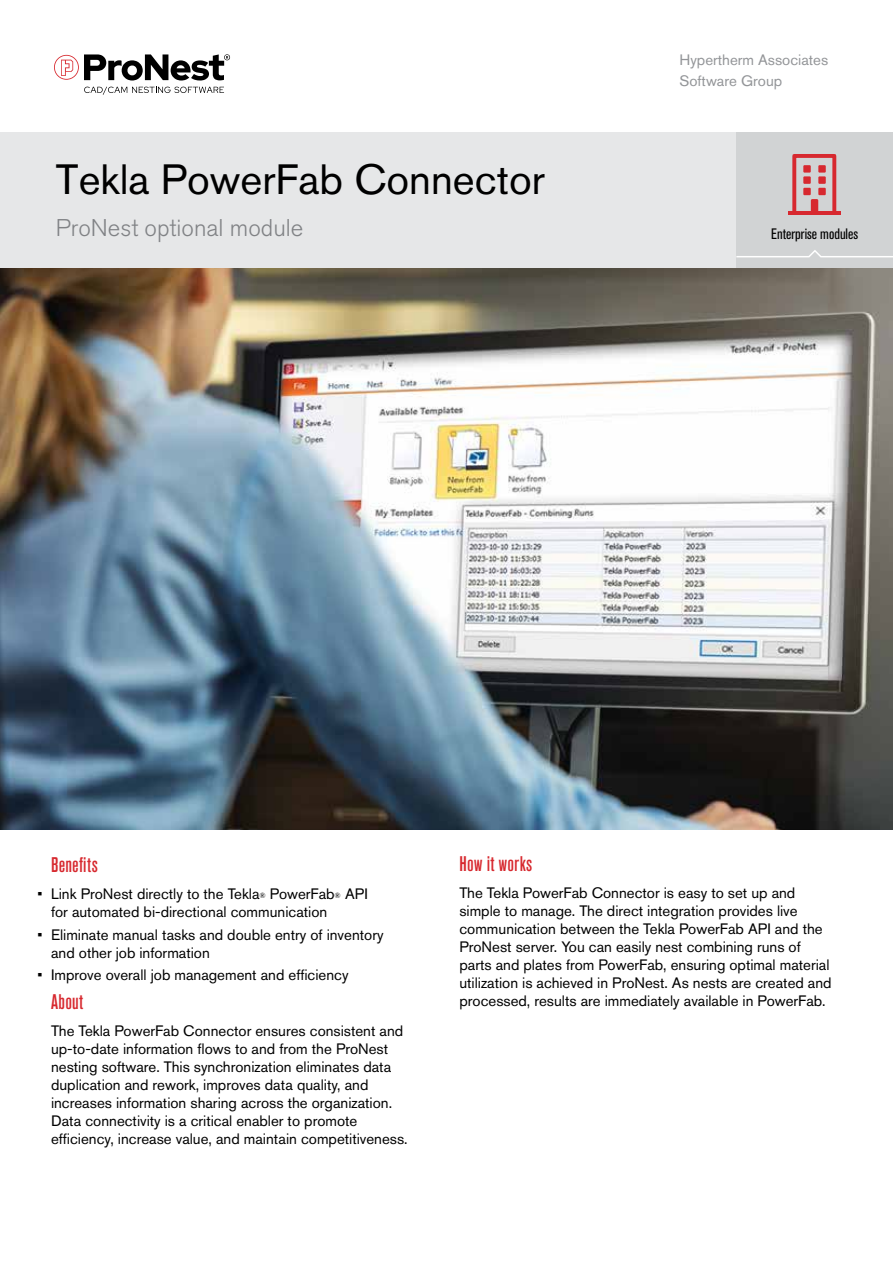
<style>
.page{position:relative;width:893px;height:1263px;background:#fff}
.page>*{position:absolute;margin:0;border:0;box-sizing:border-box;transform-origin:0 0}
.t1{font:42px "Akzidenz Grotesk Pro";color:#000}
.t2{font:300 24px "Akzidenz Grotesk Pro";color:#808285}
.t3{font:500 condensed 21px "Akzidenz Grotesk Pro";letter-spacing:.02em;color:#d7282e}
.t4{font:15px/18px "Akzidenz Grotesk Pro";color:#000}
.t5{font:15px/21px "Akzidenz Grotesk Pro";color:#939598}
.t6{font:condensed 15px "Akzidenz Grotesk Pro";color:#000}
.s1{font-size:7.5px}
</style>
<div class="page">
<img style="left:0;top:267px;width:893px;height:562px">
<div style="left:0;top:132px;width:893px;height:135px;background:#e6e7e8"></div>
<div style="left:736px;top:132px;width:157px;height:135px;background:#d1d3d4"></div>
<hr style="left:788px;top:211px;width:52px;height:3px;background:#d7282f">
<svg style="left:790px;top:154px;width:48px;height:61px"></svg>
<svg style="left:736px;top:250px;width:157px;height:8px"></svg>
<svg style="left:84px;top:87px;width:140px;height:8px"></svg>
<svg style="left:54px;top:54px;width:176px;height:27px"></svg>
<h1 class="t1" style="left:56px;top:153px;width:490px">Tekla PowerFab Connector</h1>
<h2 class="t2" style="left:56px;top:213px;width:249px">ProNest optional module</h2>
<p class="t5" style="left:679px;top:49px;width:150px">Hypertherm Associates<br>Software Group</p>
<p class="t6" style="left:771px;top:224px;width:88px">Enterprise modules</p>
<h3 class="t3" style="left:51px;top:851px;width:48px">Benefits</h3>
<p class="t4" style="left:51px;top:885px;width:318px;text-indent:-13px">• Link ProNest directly to the Tekla<span class="s1">®</span> PowerFab<span class="s1">®</span> API for automated bi-directional communication</p>
<p class="t4" style="left:51px;top:925px;width:334px;text-indent:-14px">• Eliminate manual tasks and double entry of inventory and other job information</p>
<p class="t4" style="left:38px;top:966px;width:313px">• Improve overall job management and efficiency</p>
<h3 class="t3" style="left:51px;top:988px;width:34px">About</h3>
<p class="t4" style="left:51px;top:1021px;width:358px">The Tekla PowerFab Connector ensures consistent and up-to-date information flows to and from the ProNest nesting software. This synchronization eliminates data duplication and rework, improves data quality, and increases information sharing across the organization.<br>Data connectivity is a critical enabler to promote efficiency, increase value, and maintain competitiveness.</p>
<h3 class="t3" style="left:459px;top:850px;width:74px">How it works</h3>
<p class="t4" style="left:459px;top:883px;width:374px">The Tekla PowerFab Connector is easy to set up and simple to manage. The direct integration provides live communication between the Tekla PowerFab API and the ProNest server. You can easily nest combining runs of parts and plates from PowerFab, ensuring optimal material utilization is achieved in ProNest. As nests are created and processed, results are immediately available in PowerFab.</p>
</div>
